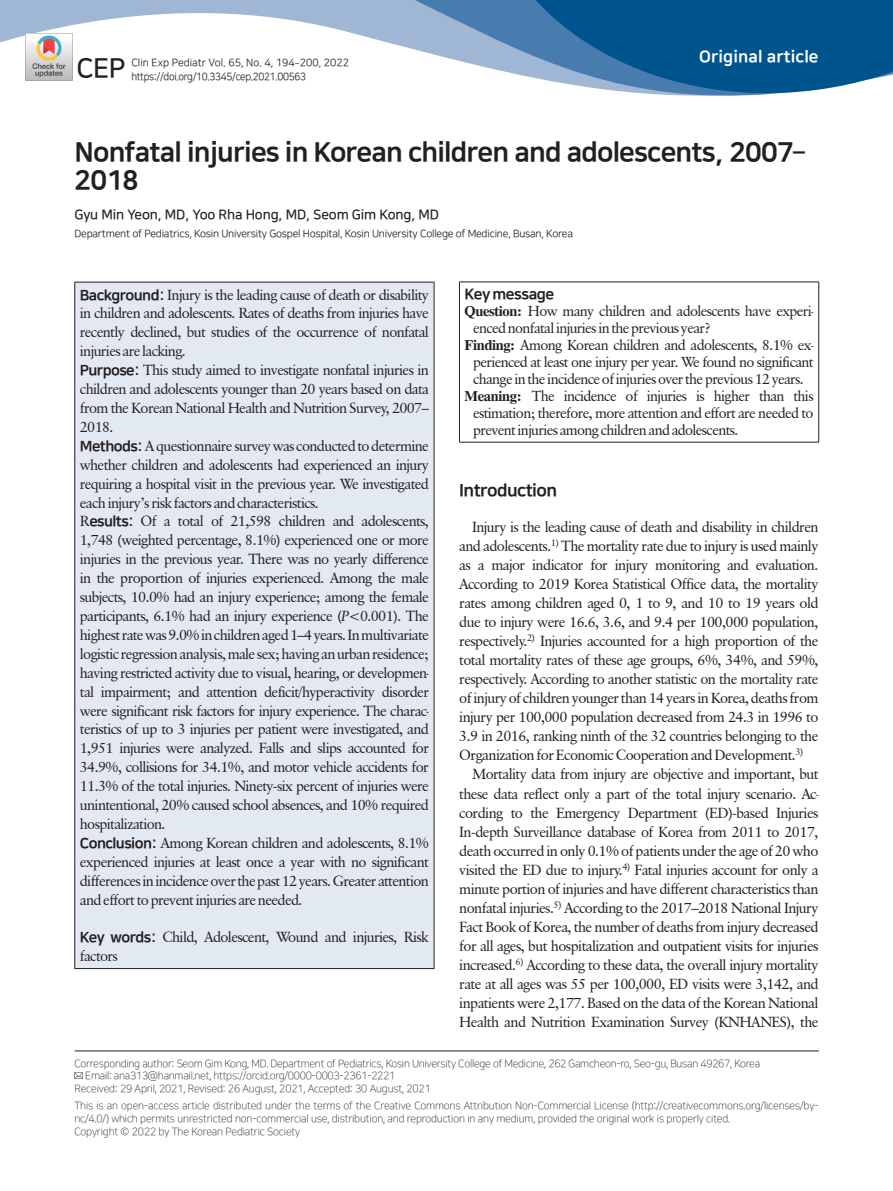
<style>
.page{position:relative;width:893px;height:1191px;background:#fff}
.page>*{position:absolute;margin:0;border:0;box-sizing:border-box;transform-origin:0 0}
.큰제목{font:27px/28.5px "Nanum Square EB";letter-spacing:-.03em;color:#231f20}
.t1{font:27px "Nanum Square B";color:#231f20}
.서론{font:17.25px "Nanum Square EB";letter-spacing:-.035em;color:#231f20}
.t2{font:16.5px "Nanum Square EB";letter-spacing:.005em;color:#fff}
.Key_message{font:15px "Nanum Square EB";letter-spacing:-.03em;color:#231f20}
.영문초록{font:14.55px/18.9px "Classical Garamond BT";letter-spacing:-.045em;color:#231f20;text-align:justify}
.바탕글{font:14.55px/19px "Classical Garamond BT";letter-spacing:-.04em;color:#231f20;text-align:justify}
.Key_message-2{font:14.4px/17px "Classical Garamond BT";letter-spacing:-.045em;color:#231f20}
.이름{font:13.5px "Nanum Square B";letter-spacing:-.01em;color:#231f20}
.각주{font:10.5px/12.6px "Nanum Square L";letter-spacing:-.015em;color:#231f20}
.소속{font:10.5px "Nanum Square R";letter-spacing:-.02em;color:#231f20}
.소속-2{font:10.5px "Nanum Square R";color:#231f20}
.꼬리말{font:10.5px "Nanum Square R";letter-spacing:-.035em;color:#231f20;scale:.95 1}
.s1{font-family:"Utopia Std"}
.s2{font-family:"Nanum Square EB"}
.s3{font-style:italic}
.s4{font-family:"CG Times";font-weight:700}
</style>
<div class="page">
<svg style="left:0;top:0;width:462px;height:81px"></svg>
<svg style="left:462px;top:0;width:431px;height:96px;background:#3575a5"></svg>
<div style="left:75px;top:282px;width:359px;height:686px;background:#e3e9f3"></div>
<hr style="left:74px;top:282px;width:360px;height:1px;background:#231f20">
<hr style="left:74px;top:282px;width:1px;height:686px;background:#231f20">
<hr style="left:434px;top:282px;width:1px;height:686px;background:#231f20">
<hr style="left:74px;top:968px;width:360px;height:1px;background:#231f20">
<hr style="left:459px;top:282px;width:360px;height:1px;background:#231f20">
<hr style="left:459px;top:282px;width:1px;height:160px;background:#231f20">
<hr style="left:818px;top:282px;width:1px;height:160px;background:#231f20">
<hr style="left:459px;top:442px;width:360px;height:1px;background:#231f20">
<hr style="left:75px;top:1050px;width:744px;height:1px;background:#231f20">
<svg style="left:74px;top:1072px;width:9px;height:6px"></svg>
<img style="left:26px;top:34px;width:46px;height:47px">
<p class="t1" style="left:77px;top:54px;width:50px">CEP</p>
<p class="소속-2" style="left:131px;top:57px;width:219px">Clin Exp Pediatr Vol. 65, No. 4, 194<span class="s1">–</span>200, 2022</p>
<p class="꼬리말" style="left:131px;top:71px;width:185px">https://doi.org/10.3345/cep.2021.00563</p>
<p class="t2" style="left:699px;top:48px;width:121px">Original article</p>
<p class="큰제목" style="left:74px;top:138px;width:732px">Nonfatal injuries in Korean children and adolescents, 2007–<br>2018</p>
<p class="이름" style="left:74px;top:208px;width:366px">Gyu Min Yeon, MD, Yoo Rha Hong, MD, Seom Gim Kong, MD</p>
<p class="소속" style="left:74px;top:228px;width:500px">Department of Pediatrics, Kosin University Gospel Hospital, Kosin University College of Medicine, Busan, Korea</p>
<p class="영문초록" style="left:80px;top:285px;width:351px"><span class="s2">Background:</span> Injury is the leading cause of death or disability in children and adolescents. Rates of deaths from injuries have recently declined, but studies of the occurrence of nonfatal injuries are lacking.</p>
<p class="영문초록" style="left:80px;top:360px;width:351px"><span class="s2">Purpose:</span> This study aimed to investigate nonfatal injuries in children and adolescents younger than 20 years based on data from the Korean National Health and Nutrition Survey, 2007– 2018.</p>
<p class="영문초록" style="left:80px;top:436px;width:351px"><span class="s2">Methods:</span> A questionnaire survey was conducted to determine whether children and adolescents had experienced an injury requiring a hospital visit in the previous year. We investigated each injury’s risk factors and characteristics.</p>
<p class="영문초록" style="left:80px;top:512px;width:351px">R<span class="s2">esults:</span> Of a total of 21,598 children and adolescents, 1,748 (weighted percentage, 8.1%) experienced one or more injuries in the previous year. There was no yearly difference in the proportion of injuries experienced. Among the male subjects, 10.0% had an injury experience; among the female participants, 6.1% had an injury experience (<span class="s3">P</span>&lt;0.001). The highest rate was 9.0% in children aged 1–4 years. In multivariate logistic regression analysis, male sex; having an urban residence; having restricted activity due to visual, hearing, or developmen&shy;tal impairment; and attention deficit/hyperactivity disorder were significant risk factors for injury experience. The charac&shy;teristics of up to 3 injuries per patient were investigated, and 1,951 injuries were analyzed. Falls and slips accounted for 34.9%, collisions for 34.1%, and motor vehicle accidents for 11.3% of the total injuries. Ninety-six percent of injuries were unintentional, 20% caused school absences, and 10% required hospitalization.</p>
<p class="영문초록" style="left:80px;top:833px;width:351px"><span class="s2">Conclusion:</span> Among Korean children and adolescents, 8.1% experienced injuries at least once a year with no significant differences in incidence over the past 12 years. Greater attention and effort to prevent injuries are needed.</p>
<p class="영문초록" style="left:80px;top:927px;width:351px"><span class="s2">Key words:</span> Child, Adolescent, Wound and injuries, Risk factors</p>
<p class="Key_message" style="left:465px;top:286px;width:91px">Key message</p>
<p class="Key_message-2" style="left:473px;top:302px;width:342px;text-indent:-9px"><span class="s4">Question:</span> How many children and adolescents have experi&shy;enced nonfatal injuries in the previous year?</p>
<p class="Key_message-2" style="left:465px;top:336px;width:351px;text-align:center"><span class="s4">Finding:</span> Among Korean children and adolescents, 8.1% ex&shy;perienced at least one injury per year. We found no significant change in the incidence of injuries over the previous 12 years.</p>
<p class="Key_message-2" style="left:473px;top:387px;width:342px;text-align:justify;text-indent:-9px"><span class="s4">Meaning:</span> The incidence of injuries is higher than this estimation; therefore, more attention and effort are needed to prevent injuries among children and adolescents.</p>
<p class="서론" style="left:459px;top:481px;width:99px">Introduction</p>
<p class="바탕글" style="left:459px;top:517px;width:361px;text-indent:13px">Injury is the leading cause of death and disability in children and adolescents.<sup>1)</sup> The mortality rate due to injury is used mainly as a major indicator for injury monitoring and evaluation.<br>According to 2019 Korea Statistical Office data, the mortality rates among children aged 0, 1 to 9, and 10 to 19 years old due to injury were 16.6, 3.6, and 9.4 per 100,000 population, respectively.<sup>2)</sup> Injuries accounted for a high proportion of the total mortality rates of these age groups, 6%, 34%, and 59%, respectively. According to another statistic on the mortality rate of injury of children younger than 14 years in Korea, deaths from injury per 100,000 population decreased from 24.3 in 1996 to 3.9 in 2016, ranking ninth of the 32 countries belonging to the Organization for Economic Cooperation and Development.<sup>3)</sup></p>
<p class="바탕글" style="left:459px;top:764px;width:361px;text-indent:13px">Mortality data from injury are objective and important, but these data reflect only a part of the total injury scenario. Ac&shy;cording to the Emergency Department (ED)-based Injuries In-depth Surveillance database of Korea from 2011 to 2017, death occurred in only 0.1% of patients under the age of 20 who visited the ED due to injury.<sup>4)</sup> Fatal injuries account for only a minute portion of injuries and have different characteristics than nonfatal injuries.<sup>5)</sup> According to the 2017–2018 National Injury Fact Book of Korea, the number of deaths from injury decreased for all ages, but hospitalization and outpatient visits for injuries increased.<sup>6)</sup> According to these data, the overall injury mortality rate at all ages was 55 per 100,000, ED visits were 3,142, and inpatients were 2,177. Based on the data of the Korean National Health and Nutrition Examination Survey (KNHANES), the</p>
<p class="각주" style="left:74px;top:1057px;width:687px">Corresponding author: Seom Gim Kong, MD. Department of Pediatrics, Kosin University College of Medicine, 262 Gamcheon-ro, Seo-gu, Busan 49267, Korea</p>
<p class="각주" style="left:85px;top:1069px;width:312px">Email: ana313@hanmail.net, https://orcid.org/0000-0003-2361-2221</p>
<p class="각주" style="left:74px;top:1082px;width:358px">Received: 29 April, 2021, Revised: 26 August, 2021, Accepted: 30 August, 2021</p>
<p class="각주" style="left:74px;top:1100px;width:746px">This is an open-access article distributed under the terms of the Creative Commons Attribution Non-Commercial License (http://creativecommons.org/licenses/by&shy;nc/4.0/) which permits unrestricted non-commercial use, distribution, and reproduction in any medium, provided the original work is properly cited.</p>
<p class="각주" style="left:74px;top:1125px;width:227px">Copyright © 2022 by The Korean Pediatric Society</p>
</div>
